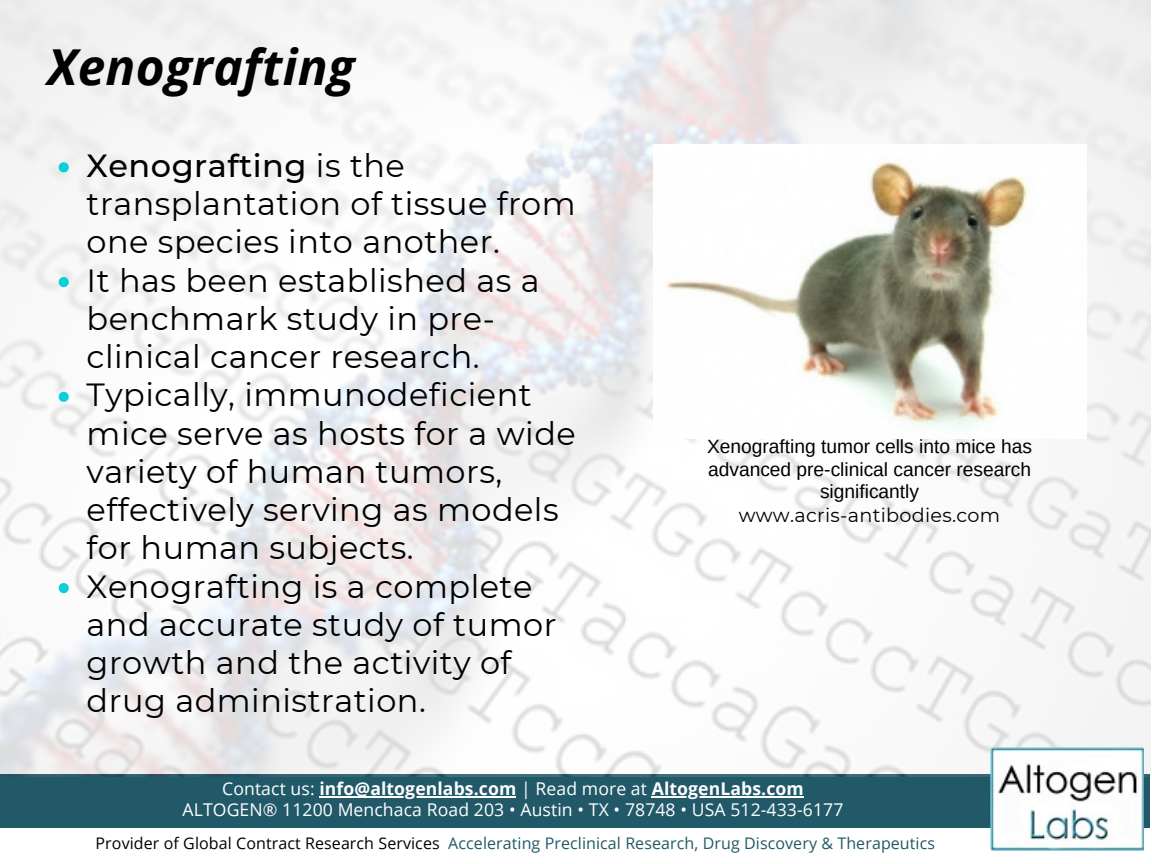
<style>
.page{position:relative;width:1152px;height:864px;background:#fff}
.page>*{position:absolute;margin:0;border:0;box-sizing:border-box;transform-origin:0 0}
.t1{font:italic 700 49.65px "Open Sans";letter-spacing:.005em;color:#000}
.t2{font:31.95px/38.2px "Montserrat";letter-spacing:.015em;color:#000}
.t3{font:19.2px/22.5px "Arimo";color:#000;text-align:center}
.t4{font:19.2px "Montserrat";letter-spacing:.015em;color:#000}
.t5{font:17.55px/20.2px "Open Sans";letter-spacing:.005em;color:#fff;text-align:center}
.t6{font:16.05px "Open Sans";letter-spacing:.005em;color:#215968}
.s1{font-weight:500}
.s2{font-weight:700}
.s3{color:#000}
</style>
<div class="page">
<div style="left:0;top:774px;width:1150px;height:54px;background:#215968"></div>
<hr style="left:319px;top:796px;width:197px;height:2px;background:#fff">
<hr style="left:652px;top:796px;width:152px;height:2px;background:#fff">
<img style="left:0;top:0;width:1150px;height:777px">
<img style="left:989px;top:746px;width:154px;height:105px">
<svg style="left:59px;top:162px;width:10px;height:10px"></svg>
<svg style="left:59px;top:277px;width:10px;height:10px"></svg>
<svg style="left:59px;top:392px;width:10px;height:10px"></svg>
<svg style="left:59px;top:583px;width:10px;height:10px"></svg>
<img style="left:653px;top:145px;width:433px;height:293px">
<h1 class="t1" style="left:47px;top:32px;width:309px">Xenografting</h1>
<p class="t2" style="left:87px;top:146px;width:491px"><span class="s1">Xenografting</span> is the transplantation of tissue from one species into another.<br>It has been established as a benchmark study in pre&shy;clinical cancer research.<br>Typically, immunodeficient mice serve as hosts for a wide variety of human tumors, effectively serving as models for human subjects.<br>Xenografting is a complete and accurate study of tumor growth and the activity of drug administration.</p>
<p class="t3" style="left:707px;top:435px;width:327px">Xenografting tumor cells into mice has advanced pre-clinical cancer research significantly</p>
<p class="t4" style="left:739px;top:503px;width:263px">www.acris-antibodies.com</p>
<p class="t5" style="left:183px;top:778px;width:662px">Contact us: <span class="s2">info@altogenlabs.com</span> | Read more at <span class="s2">AltogenLabs.com<br></span>ALTOGEN® 11200 Menchaca Road 203 • Austin • TX • 78748 • USA 512-433-6177</p>
<p class="t6" style="left:96px;top:831px;width:841px"><span class="s3">Provider of Global Contract Research Services</span> Accelerating Preclinical Research, Drug Discovery &amp; Therapeutics</p>
</div>
